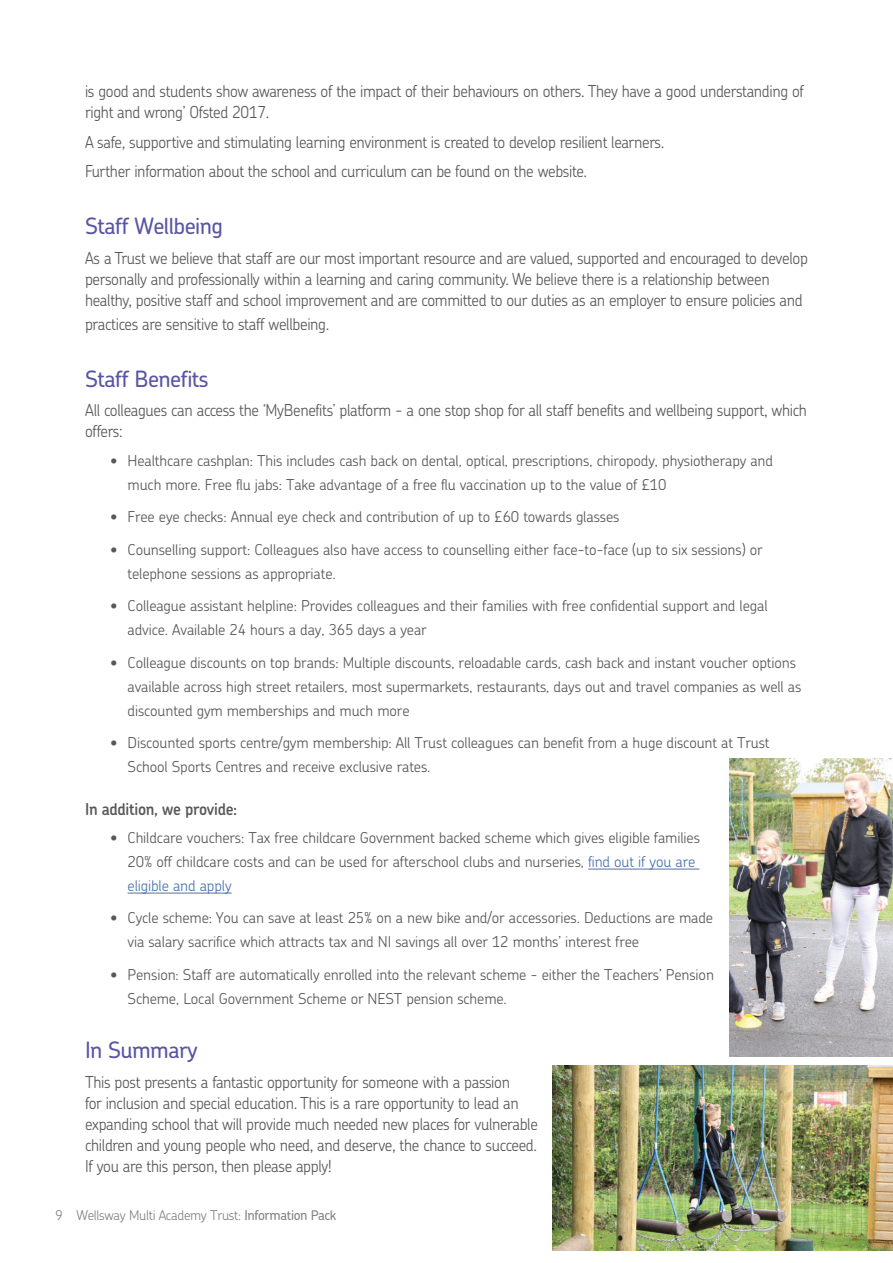
<style>
.page{position:relative;width:893px;height:1263px;background:#fff}
.page>*{position:absolute;margin:0;border:0;box-sizing:border-box;transform-origin:0 0}
.t1{font:500 22.5px "Chevin";letter-spacing:-.025em;color:#5855a4}
.t2{font:300 16.5px/21px "Chevin Std";letter-spacing:-.02em;color:#57585a;scale:.94 1}
.t3{font:600 16.5px "Chevin";letter-spacing:-.02em;color:#57585a;scale:.94 1}
.t4{font:300 15px/24px "Chevin";letter-spacing:-.01em;color:#57585a}
.t5{font:300 13.5px "Chevin";letter-spacing:-.025em;color:#808285}
.s1{color:#4d72ac}
.s2{font-weight:500}
</style>
<div class="page">
<hr style="left:588px;top:869px;width:111px;height:1px;background:#4d72ac">
<hr style="left:128px;top:893px;width:104px;height:1px;background:#4d72ac">
<img style="left:553px;top:1065px;width:340px;height:185px">
<img style="left:730px;top:758px;width:163px;height:299px">
<p class="t2" style="left:85px;top:80px;width:766px">is good and students show awareness of the impact of their behaviours on others. They have a good understanding of right and wrong’ Ofsted 2017.</p>
<p class="t2" style="left:85px;top:127px;width:618px;line-height:29.5px">A safe, supportive and stimulating learning environment is created to develop resilient learners.<br>Further information about the school and curriculum can be found on the website.</p>
<h1 class="t1" style="left:85px;top:212px;width:140px">Staff Wellbeing</h1>
<p class="t2" style="left:85px;top:247px;width:770px">As a Trust we believe that staff are our most important resource and are valued, supported and encouraged to develop personally and professionally within a learning and caring community. We believe there is a relationship between healthy, positive staff and school improvement and are committed to our duties as an employer to ensure policies and</p>
<p class="t2" style="left:85px;top:313px;width:261px">practices are sensitive to staff wellbeing.</p>
<h1 class="t1" style="left:85px;top:364px;width:125px">Staff Benefits</h1>
<p class="t2" style="left:85px;top:399px;width:770px">All colleagues can access the ‘MyBenefits’ platform - a one stop shop for all staff benefits and wellbeing support, which offers:</p>
<p class="t4" style="left:128px;top:448px;width:647px;text-indent:-17px">• Healthcare cashplan: This includes cash back on dental, optical, prescriptions, chiropody, physiotherapy and much more. Free flu jabs: Take advantage of a free flu vaccination up to the value of £10</p>
<p class="t4" style="left:111px;top:505px;width:510px">• Free eye checks: Annual eye check and contribution of up to £60 towards glasses</p>
<p class="t4" style="left:128px;top:537px;width:637px;text-indent:-17px">• Counselling support: Colleagues also have access to counselling either face-to-face (up to six sessions) or telephone sessions as appropriate.</p>
<p class="t4" style="left:128px;top:594px;width:642px;text-indent:-17px">• Colleague assistant helpline: Provides colleagues and their families with free confidential support and legal advice. Available 24 hours a day, 365 days a year</p>
<p class="t4" style="left:128px;top:650px;width:675px;text-indent:-17px">• Colleague discounts on top brands: Multiple discounts, reloadable cards, cash back and instant voucher options available across high street retailers, most supermarkets, restaurants, days out and travel companies as well as discounted gym memberships and much more</p>
<p class="t4" style="left:128px;top:731px;width:643px;text-indent:-17px">• Discounted sports centre/gym membership: All Trust colleagues can benefit from a huge discount at Trust<br>School Sports Centres and receive exclusive rates.</p>
<p class="t3" style="left:85px;top:798px;width:164px">In addition, we provide:</p>
<p class="t4" style="left:128px;top:825px;width:574px;text-indent:-17px">• Childcare vouchers: Tax free childcare Government backed scheme which gives eligible families<br>20% off childcare costs and can be used for afterschool clubs and nurseries, <span class="s1">find out if you are eligible and apply</span></p>
<p class="t4" style="left:128px;top:906px;width:587px;text-indent:-17px">• Cycle scheme: You can save at least 25% on a new bike and/or accessories. Deductions are made via salary sacrifice which attracts tax and NI savings all over 12 months’ interest free</p>
<p class="t4" style="left:128px;top:962px;width:588px;text-indent:-17px">• Pension: Staff are automatically enrolled into the relevant scheme - either the Teachers’ Pension<br>Scheme, Local Government Scheme or NEST pension scheme.</p>
<h1 class="t1" style="left:85px;top:1035px;width:114px">In Summary</h1>
<p class="t2" style="left:85px;top:1071px;width:483px">This post presents a fantastic opportunity for someone with a passion<br>for inclusion and special education. This is a rare opportunity to lead an expanding school that will provide much needed new places for vulnerable children and young people who need, and deserve, the chance to succeed.<br>If you are this person, then please apply!</p>
<p class="t5" style="left:55px;top:1207px;width:283px">9 Wellsway Multi Academy Trust: <span class="s2">Information Pack</span></p>
</div>
